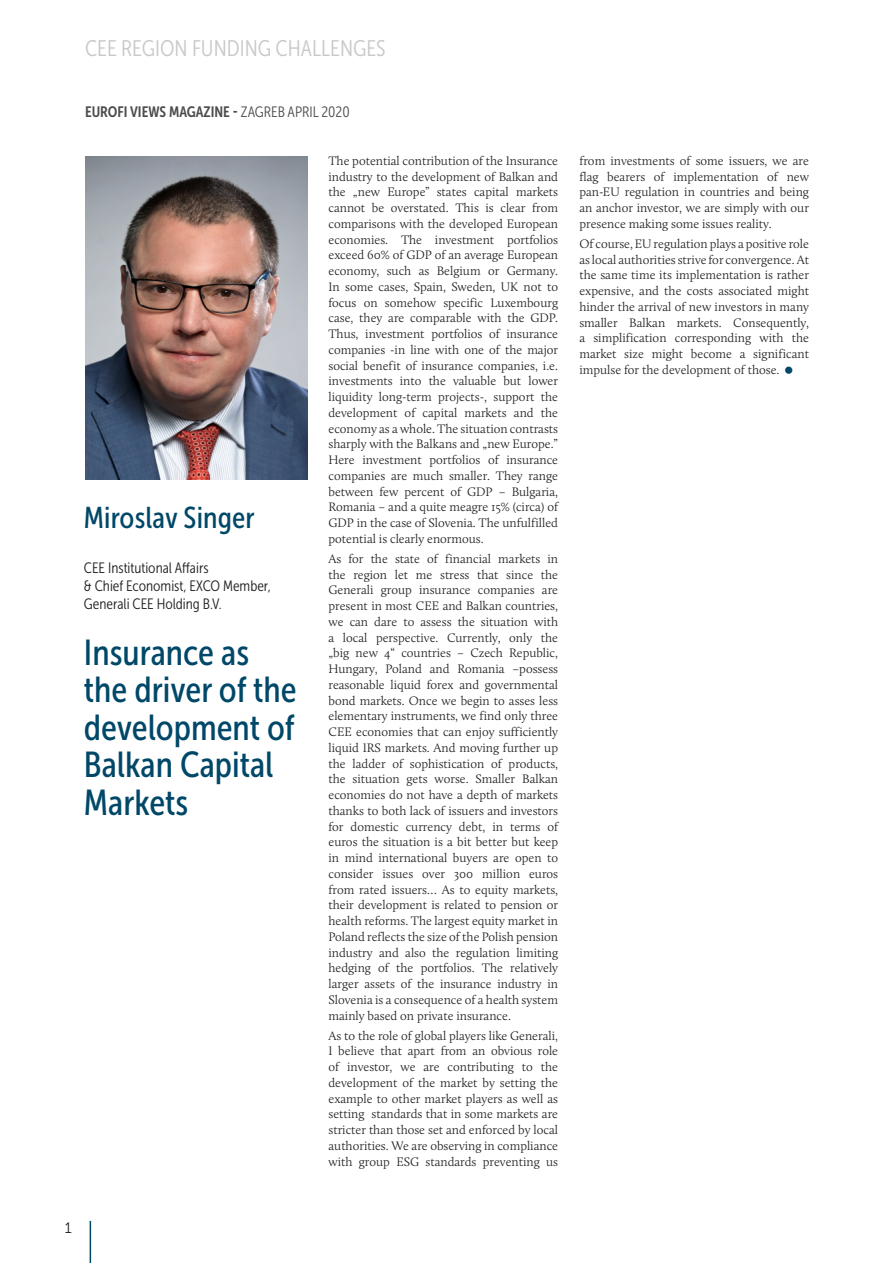
<style>
.page{position:relative;width:893px;height:1263px;background:#fff}
.page>*{position:absolute;margin:0;border:0;box-sizing:border-box;transform-origin:0 0}
.GRAND_Titre{font:36px/37.5px "Museo Sans Cond 500";color:#004768}
.BODY_TEXT{font:30px "Museo Sans Cond 500";letter-spacing:.005em;color:#004768}
.t1{font:22.5px "Museo Sans Cond 300";color:#c7c8ca}
.GRAND_Titre-2{font:15px/18px "Museo Sans Cond 300";color:#231f20}
.t2{font:15px "Museo Sans Cond 700";color:#4b4c4d}
.BULLETS{font:15px "Museo Sans 300";color:#231f20}
.Texte_Justifié_Retra{font:300 12.75px/15.8px "Calluna";color:#231f20;text-align:justify}
.s1{font-family:"Museo Sans Cond 300"}
</style>
<div class="page">
<img style="left:85px;top:156px;width:222px;height:323px">
<hr style="left:90px;top:1221px;width:1px;height:42px;background:#004768">
<p class="t1" style="left:85px;top:36px;width:302px">CEE REGION FUNDING CHALLENGES</p>
<p class="t2" style="left:85px;top:103px;width:266px">EUROFI VIEWS MAGAZINE - <span class="s1">ZAGREB APRIL 2020</span></p>
<p class="BODY_TEXT" style="left:84px;top:501px;width:172px">Miroslav Singer</p>
<p class="GRAND_Titre-2" style="left:84px;top:559px;width:189px">CEE Institutional Affairs<br>&amp; Chief Economist, EXCO Member,<br>Generali CEE Holding B.V.</p>
<p class="GRAND_Titre" style="left:84px;top:634px;width:214px">Insurance as the driver of the development of<br>Balkan Capital<br>Markets</p>
<p class="Texte_Justifié_Retra" style="left:328px;top:153px;width:231px">The potential contribution of the Insurance industry to the development of Balkan and the „new Europe” states capital markets cannot be overstated. This is clear from comparisons with the developed European economies. The investment portfolios exceed 60% of GDP of an average European economy, such as Belgium or Germany.<br>In some cases, Spain, Sweden, UK not to focus on somehow specific Luxembourg case, they are comparable with the GDP.<br>Thus, investment portfolios of insurance companies -in line with one of the major social benefit of insurance companies, i.e. investments into the valuable but lower liquidity long-term projects-, support the development of capital markets and the economy as a whole. The situation contrasts sharply with the Balkans and „new Europe.” Here investment portfolios of insurance companies are much smaller. They range between few percent of GDP – Bulgaria, Romania – and a quite meagre 15% (circa) of GDP in the case of Slovenia. The unfulfilled potential is clearly enormous.</p>
<p class="Texte_Justifié_Retra" style="left:328px;top:551px;width:231px">As for the state of financial markets in the region let me stress that since the Generali group insurance companies are present in most CEE and Balkan countries, we can dare to assess the situation with a local perspective. Currently, only the „big new 4“ countries – Czech Republic, Hungary, Poland and Romania –possess reasonable liquid forex and governmental bond markets. Once we begin to asses less elementary instruments, we find only three CEE economies that can enjoy sufficiently liquid IRS markets. And moving further up the ladder of sophistication of products, the situation gets worse. Smaller Balkan economies do not have a depth of markets thanks to both lack of issuers and investors for domestic currency debt, in terms of euros the situation is a bit better but keep in mind international buyers are open to consider issues over 300 million euros from rated issuers… As to equity markets, their development is related to pension or health reforms. The largest equity market in Poland reflects the size of the Polish pension industry and also the regulation limiting hedging of the portfolios. The relatively larger assets of the insurance industry in Slovenia is a consequence of a health system mainly based on private insurance.</p>
<p class="Texte_Justifié_Retra" style="left:328px;top:1027px;width:231px">As to the role of global players like Generali, I believe that apart from an obvious role of investor, we are contributing to the development of the market by setting the example to other market players as well as setting standards that in some markets are stricter than those set and enforced by local authorities. We are observing in compliance with group ESG standards preventing us</p>
<p class="Texte_Justifié_Retra" style="left:579px;top:153px;width:231px">from investments of some issuers, we are flag bearers of implementation of new pan-EU regulation in countries and being an anchor investor, we are simply with our presence making some issues reality.</p>
<p class="Texte_Justifié_Retra" style="left:579px;top:236px;width:231px">Of course, EU regulation plays a positive role as local authorities strive for convergence. At the same time its implementation is rather expensive, and the costs associated might hinder the arrival of new investors in many smaller Balkan markets. Consequently, a simplification corresponding with the market size might become a significant impulse for the development of those.</p>
<p class="BULLETS" style="left:65px;top:1220px;width:8px">1</p>
</div>
